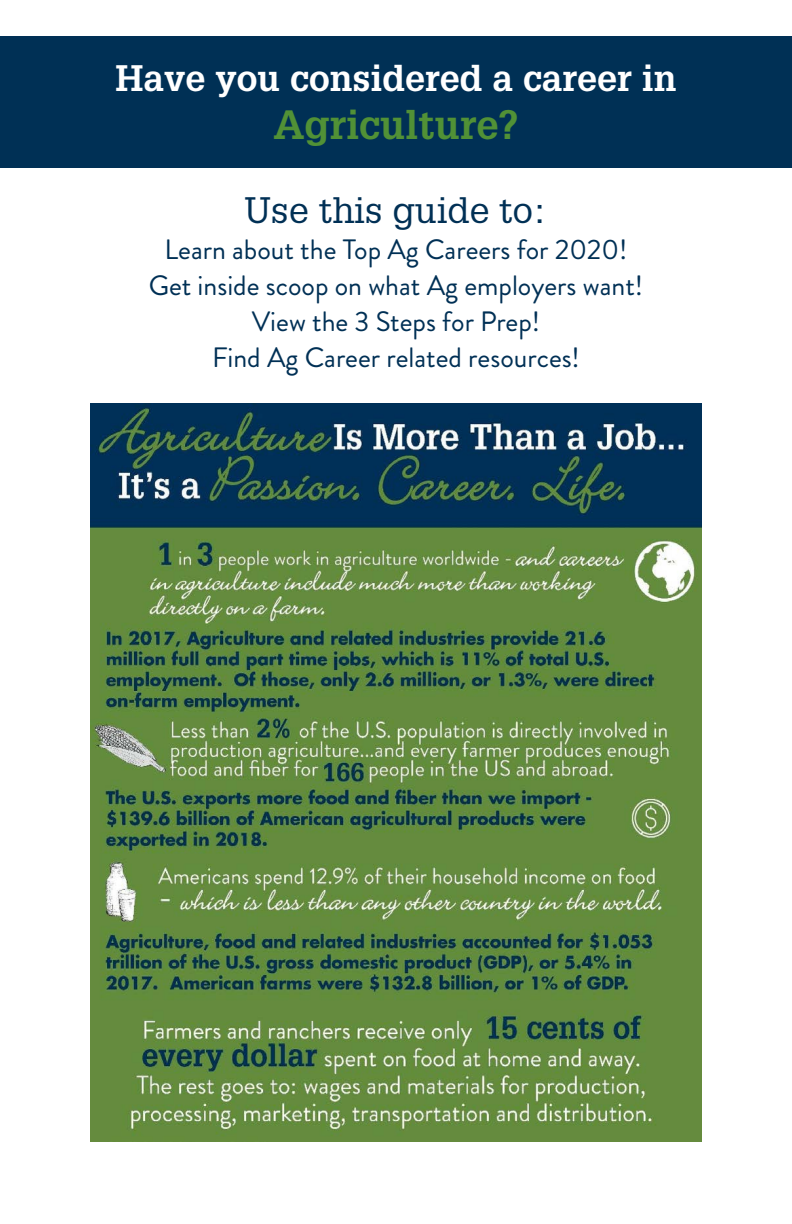
<style>
.page{position:relative;width:792px;height:1224px;background:#fff}
.page>*{position:absolute;margin:0;border:0;box-sizing:border-box;transform-origin:0 0}
.t1{font:700 40px "Glypha";color:#519136}
.t2{font:700 36px "Glypha";color:#fff}
.t3{font:36px "Glypha";color:#003055}
.t4{font:28px/36px "Brandon Grotesque";color:#003055;text-align:center}
</style>
<div class="page">
<div style="left:0;top:36px;width:792px;height:131px;background:#003055"></div>
<img style="left:91px;top:403px;width:610px;height:739px">
<p class="t2" style="left:116px;top:56px;width:562px">Have you considered a career in</p>
<h1 class="t1" style="left:273px;top:100px;width:247px">Agriculture?</h1>
<p class="t3" style="left:245px;top:189px;width:304px">Use this guide to:</p>
<p class="t4" style="left:149px;top:232px;width:496px">Learn about the Top Ag Careers for 2020!<br>Get inside scoop on what Ag employers want!<br>View the 3 Steps for Prep!<br>Find Ag Career related resources!</p>
</div>
